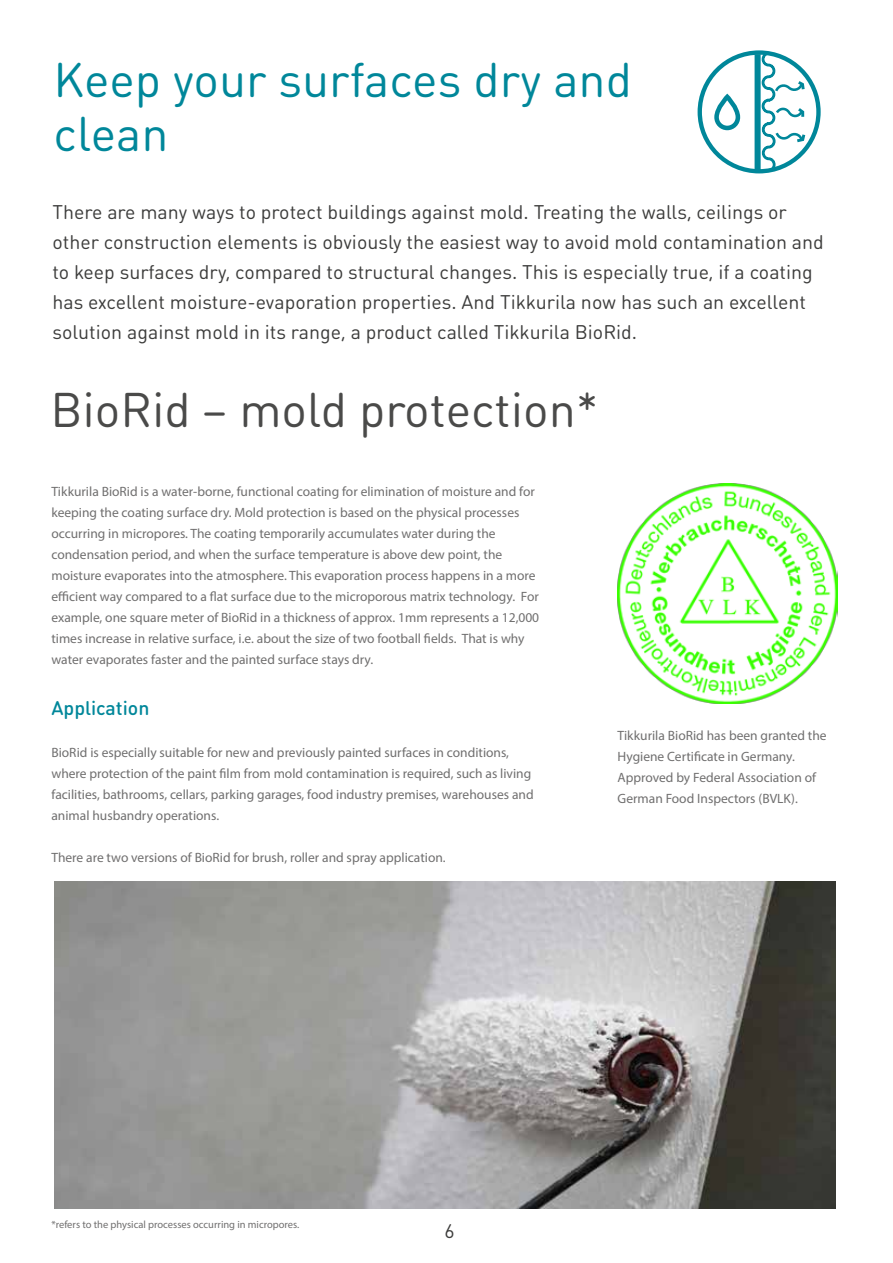
<style>
.page{position:relative;width:893px;height:1263px;background:#fff}
.page>*{position:absolute;margin:0;border:0;box-sizing:border-box;transform-origin:0 0}
.t1{font:48px/54px "DIN Round Pro";color:#00879a}
.t2{font:48px "DIN Round Pro";color:#4a4a49}
.t3{font:19.5px/30px "DIN Round Pro";color:#3c3c3b}
.t4{font:500 19.5px "DIN Round Pro";color:#00879a}
.t5{font:13.5px/21px "Myriad Pro";color:#706f6f}
.t6{font:10.5px "Myriad Pro";color:#706f6f}
</style>
<div class="page">
<img style="left:54px;top:881px;width:782px;height:328px">
<div style="left:698px;top:50px;width:123px;height:123px;border:4px solid #00879a;border-radius:50%"></div>
<div style="left:755px;top:54px;width:6px;height:116px;background:#00879a"></div>
<svg style="left:761px;top:51px;width:46px;height:122px"></svg>
<div style="left:714px;top:95px;width:26px;height:35px;border:5px solid #00879a;border-radius:11px"></div>
<img style="left:618px;top:484px;width:220px;height:220px">
<h1 class="t1" style="left:54px;top:51px;width:580px">Keep your surfaces dry and clean</h1>
<p class="t3" style="left:52px;top:196px;width:773px">There are many ways to protect buildings against mold. Treating the walls, ceilings or other construction elements is obviously the easiest way to avoid mold contamination and to keep surfaces dry, compared to structural changes. This is especially true, if a coating has excellent moisture-evaporation properties. And Tikkurila now has such an excellent solution against mold in its range, a product called Tikkurila BioRid.</p>
<h1 class="t2" style="left:50px;top:378px;width:550px">BioRid – mold protection*</h1>
<p class="t5" style="left:51px;top:481px;width:489px">Tikkurila BioRid is a water-borne, functional coating for elimination of moisture and for keeping the coating surface dry. Mold protection is based on the physical processes occurring in micropores. The coating temporarily accumulates water during the condensation period, and when the surface temperature is above dew point, the moisture evaporates into the atmosphere. This evaporation process happens in a more efficient way compared to a flat surface due to the microporous matrix technology. For example, one square meter of BioRid in a thickness of approx. 1mm represents a 12,000 times increase in relative surface, i.e. about the size of two football fields. That is why water evaporates faster and the painted surface stays dry.</p>
<h2 class="t4" style="left:51px;top:695px;width:100px">Application</h2>
<p class="t5" style="left:51px;top:742px;width:484px">BioRid is especially suitable for new and previously painted surfaces in conditions, where protection of the paint film from mold contamination is required, such as living facilities, bathrooms, cellars, parking garages, food industry premises, warehouses and animal husbandry operations.</p>
<p class="t5" style="left:51px;top:847px;width:396px">There are two versions of BioRid for brush, roller and spray application.</p>
<p class="t5" style="left:618px;top:724px;width:211px">Tikkurila BioRid has been granted the Hygiene Certificate in Germany.<br>Approved by Federal Association of German Food Inspectors (BVLK).</p>
<p class="t6" style="left:51px;top:1218px;width:249px">*refers to the physical processes occurring in micropores.</p>
<h2 class="t3" style="left:444px;top:1215px;width:12px">6</h2>
</div>
